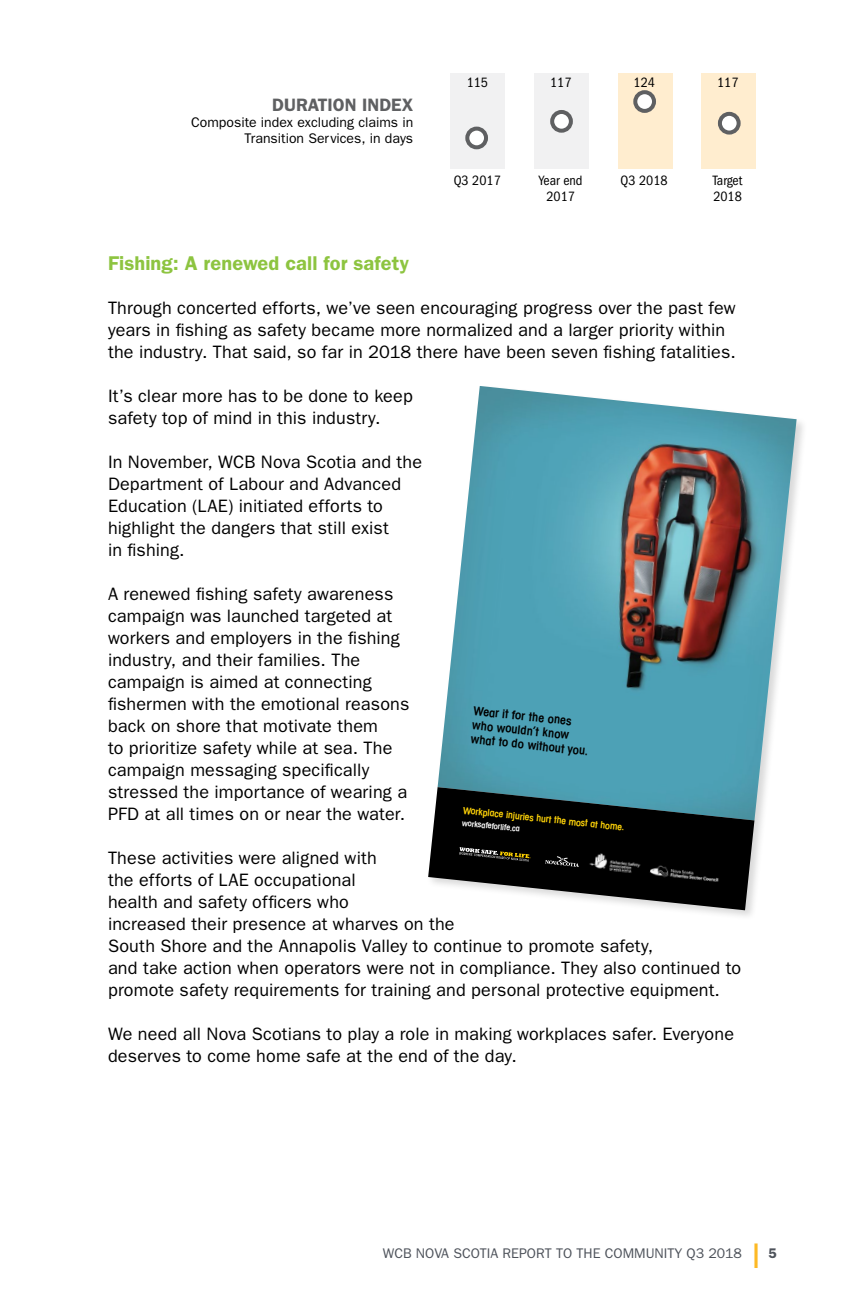
<style>
.page{position:relative;width:864px;height:1296px;background:#fff}
.page>*{position:absolute;margin:0;border:0;box-sizing:border-box;transform-origin:0 0}
.t1{font:32px "Roboto";color:#fdb924}
.text{font:600 20px "Franklin Gothic";letter-spacing:.005em;color:#8dc440}
.text-2{font:18px/22px "Franklin Gothic";letter-spacing:.01em;color:#000}
.t2{font:600 18px "Franklin Gothic";color:#5f6062}
.t3{font:14px/16px "Franklin Gothic";color:#000;text-align:right}
.t4{font:condensed 14px/16px "Franklin Gothic";color:#000;text-align:center}
.t5{font:14px "Franklin Gothic";color:#4d525a}
.t6{font:600 14px "Franklin Gothic";color:#4d525a}
.t7{font:600 condensed 12.2px/14.2px "Avant Garde IT Cby BT";color:#000}
.t8{font:600 condensed 9.6px "Avant Garde IT Cby BT";color:#fed308}
.t9{font:600 condensed 8.2px "Avant Garde IT Cby BT";color:#fff}
</style>
<div class="page">
<div style="left:618px;top:74px;width:54px;height:95px;background:#ffedcf"></div>
<div style="left:702px;top:74px;width:54px;height:95px;background:#ffedcf"></div>
<div style="left:451px;top:74px;width:54px;height:95px;background:#f1f1f2"></div>
<div style="left:535px;top:74px;width:54px;height:95px;background:#f1f1f2"></div>
<div style="left:635px;top:92px;width:19px;height:19px;background:#fff;border-radius:50%"></div>
<div style="left:633px;top:90px;width:23px;height:23px;border:4px solid #5f6062;border-radius:50%"></div>
<div style="left:467px;top:129px;width:19px;height:18px;background:#fff;border-radius:50%"></div>
<div style="left:465px;top:127px;width:23px;height:22px;border:4px solid #5f6062;border-radius:50%"></div>
<svg style="left:552px;top:112px;width:19px;height:19px"></svg>
<div style="left:550px;top:110px;width:23px;height:23px;border:4px solid #5f6062;border-radius:50%"></div>
<div style="left:720px;top:114px;width:19px;height:19px;background:#fff;border-radius:50%"></div>
<div style="left:718px;top:112px;width:23px;height:23px;border:4px solid #5f6062;border-radius:50%"></div>
<img style="left:438px;top:386px;width:359px;height:434px">
<svg style="left:428px;top:787px;width:326px;height:123px;background:#354042"></svg>
<img style="left:649px;top:862px;width:72px;height:26px">
<img style="left:588px;top:852px;width:55px;height:22px">
<p class="t2" style="left:272px;top:94px;width:143px">DURATION INDEX</p>
<p class="t3" style="left:191px;top:114px;width:224px">Composite index excluding claims in<br>Transition Services, in days</p>
<p class="t4" style="left:467px;top:75px;width:23px">115</p>
<p class="t4" style="left:550px;top:75px;width:23px">117</p>
<p class="t4" style="left:634px;top:75px;width:23px">124</p>
<p class="t4" style="left:717px;top:75px;width:23px">117</p>
<p class="t4" style="left:454px;top:172px;width:49px">Q3 2017</p>
<p class="t4" style="left:539px;top:172px;width:45px">Year end<br>2017</p>
<p class="t4" style="left:621px;top:172px;width:49px">Q3 2018</p>
<p class="t4" style="left:713px;top:172px;width:31px;text-align:left">Target<br>2018</p>
<p class="text" style="left:108px;top:251px;width:303px">Fishing: A renewed call for safety</p>
<p class="text-2" style="left:108px;top:297px;width:629px">Through concerted efforts, we’ve seen encouraging progress over the past few years in fishing as safety became more normalized and a larger priority within the industry. That said, so far in 2018 there have been seven fishing fatalities.</p>
<p class="text-2" style="left:108px;top:385px;width:306px">It’s clear more has to be done to keep safety top of mind in this industry.</p>
<p class="text-2" style="left:108px;top:451px;width:316px">In November, WCB Nova Scotia and the<br>Department of Labour and Advanced<br>Education (LAE) initiated efforts to highlight the dangers that still exist<br>in fishing.</p>
<p class="text-2" style="left:108px;top:583px;width:303px">A renewed fishing safety awareness campaign was launched targeted at workers and employers in the fishing industry, and their families. The campaign is aimed at connecting fishermen with the emotional reasons back on shore that motivate them<br>to prioritize safety while at sea. The campaign messaging specifically stressed the importance of wearing a PFD at all times on or near the water.</p>
<p class="text-2" style="left:108px;top:847px;width:635px">These activities were aligned with<br>the efforts of LAE occupational<br>health and safety officers who<br>increased their presence at wharves on the<br>South Shore and the Annapolis Valley to continue to promote safety,<br>and take action when operators were not in compliance. They also continued to promote safety requirements for training and personal protective equipment.</p>
<p class="text-2" style="left:108px;top:1023px;width:628px">We need all Nova Scotians to play a role in making workplaces safer. Everyone deserves to come home safe at the end of the day.</p>
<p class="t7" style="left:474px;top:703px;width:120px;rotate:6deg">Wear it for the ones who wouldn’t know what to do without you.</p>
<p class="t8" style="left:464px;top:804px;width:164px;rotate:6deg">Workplace injuries hurt the most at home.</p>
<p class="t9" style="left:463px;top:818px;width:60px;rotate:6deg">worksafeforlife.ca</p>
<p class="t5" style="left:383px;top:1245px;width:361px">WCB NOVA SCOTIA REPORT TO THE COMMUNITY Q3 2018</p>
<h1 class="t1" style="left:752px;top:1234px;width:10px">l</h1>
<p class="t6" style="left:768px;top:1244px;width:10px">5</p>
</div>
